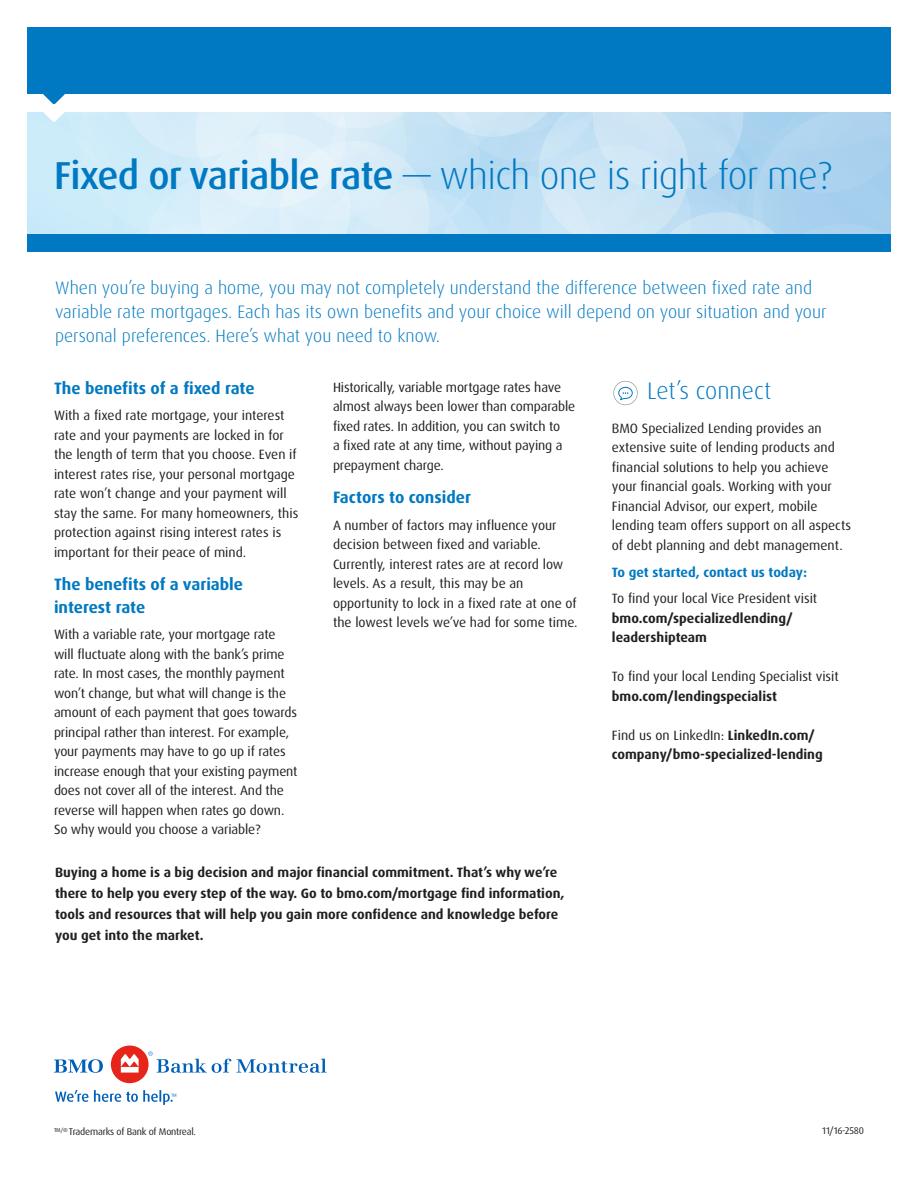
<style>
.page{position:relative;width:918px;height:1188px;background:#fff}
.page>*{position:absolute;margin:0;border:0;box-sizing:border-box;transform-origin:0 0}
.Cover_Title_Smaller{font:300 39px "Dax Pro";letter-spacing:-.02em;color:#0079c2}
.t1{font:300 24px "Dax Pro";color:#0079c2}
.Intro_Copy_Blue{font:300 18px/24px "Dax Pro";color:#0079c2}
.Paragraph_Headline{font:700 16.5px "Dax Pro";color:#0079c2}
.Body_Copy{font:13.5px/19.5px "Dax Pro";letter-spacing:-.005em;color:#231f20}
.Paragraph_Subhead{font:700 13.5px/21px "Dax Pro";color:#231f20}
.Body_Copy-2{font:700 13.5px/19.5px "Dax Pro";color:#231f20}
.Paragraph_Headline-2{font:700 13.5px "Dax Pro";color:#0079c2}
.Legal_7_5_9_Black{font:9.75px "Dax Pro";letter-spacing:-.02em;color:#231f20}
.s1{font-weight:500}
.s2{font-weight:400}
.s3{font-weight:700}
</style>
<div class="page">
<div style="left:27px;top:234px;width:864px;height:18px;background:#0079c2"></div>
<svg style="left:613px;top:381px;width:25px;height:24px"></svg>
<svg style="left:55px;top:1090px;width:121px;height:15px"></svg>
<svg style="left:54px;top:1059px;width:49px;height:14px"></svg>
<div style="left:111px;top:1046px;width:38px;height:37px;background:#e72419;border-radius:50%"></div>
<svg style="left:121px;top:1054px;width:18px;height:19px"></svg>
<svg style="left:148px;top:1051px;width:179px;height:22px"></svg>
<div style="left:27px;top:27px;width:864px;height:67px;background:#0079c2"></div>
<svg style="left:27px;top:94px;width:864px;height:140px;background:#cfe7f6"></svg>
<p class="Cover_Title_Smaller" style="left:54px;top:150px;width:780px"><span class="s1">Fixed or variable rate</span> — which one is right for me?</p>
<p class="Intro_Copy_Blue" style="left:55px;top:276px;width:773px">When you’re buying a home, you may not completely understand the difference between fixed rate and variable rate mortgages. Each has its own benefits and your choice will depend on your situation and your personal preferences. Here’s what you need to know.</p>
<p class="Paragraph_Headline" style="left:54px;top:378px;width:202px">The benefits of a fixed rate</p>
<p class="Body_Copy" style="left:54px;top:406px;width:232px">With a fixed rate mortgage, your interest</p>
<p class="Body_Copy" style="left:54px;top:425px;width:231px">rate and your payments are locked in for</p>
<p class="Body_Copy" style="left:54px;top:445px;width:244px">the length of term that you choose. Even if</p>
<p class="Body_Copy" style="left:54px;top:464px;width:243px">interest rates rise, your personal mortgage</p>
<p class="Body_Copy" style="left:54px;top:484px;width:234px">rate won’t change and your payment will</p>
<p class="Body_Copy" style="left:54px;top:503px;width:246px">stay the same. For many homeowners, this</p>
<p class="Body_Copy" style="left:54px;top:523px;width:229px">protection against rising interest rates is</p>
<p class="Body_Copy" style="left:54px;top:542px;width:194px">important for their peace of mind.</p>
<p class="Paragraph_Headline" style="left:54px;top:574px;width:191px">The benefits of a variable</p>
<p class="Paragraph_Headline" style="left:54px;top:597px;width:93px">interest rate</p>
<p class="Body_Copy" style="left:54px;top:625px;width:223px">With a variable rate, your mortgage rate</p>
<p class="Body_Copy" style="left:54px;top:644px;width:232px">will fluctuate along with the bank’s prime</p>
<p class="Body_Copy" style="left:54px;top:664px;width:232px">rate. In most cases, the monthly payment</p>
<p class="Body_Copy" style="left:54px;top:683px;width:234px">won’t change, but what will change is the</p>
<p class="Body_Copy" style="left:54px;top:703px;width:245px">amount of each payment that goes towards</p>
<p class="Body_Copy" style="left:54px;top:722px;width:237px">principal rather than interest. For example,</p>
<p class="Body_Copy" style="left:54px;top:742px;width:233px">your payments may have to go up if rates</p>
<p class="Body_Copy" style="left:54px;top:761px;width:245px">increase enough that your existing payment</p>
<p class="Body_Copy" style="left:54px;top:781px;width:231px">does not cover all of the interest. And the</p>
<p class="Body_Copy" style="left:54px;top:800px;width:232px">reverse will happen when rates go down.</p>
<p class="Body_Copy" style="left:54px;top:820px;width:208px">So why would you choose a variable?</p>
<p class="Body_Copy" style="left:333px;top:377px;width:230px">Historically, variable mortgage rates have</p>
<p class="Body_Copy" style="left:333px;top:397px;width:244px">almost always been lower than comparable</p>
<p class="Body_Copy" style="left:333px;top:416px;width:229px">fixed rates. In addition, you can switch to</p>
<p class="Body_Copy" style="left:333px;top:436px;width:231px">a fixed rate at any time, without paying a</p>
<p class="Body_Copy" style="left:333px;top:455px;width:113px">prepayment charge.</p>
<p class="Paragraph_Headline" style="left:333px;top:487px;width:140px">Factors to consider</p>
<p class="Body_Copy" style="left:333px;top:515px;width:225px">A number of factors may influence your</p>
<p class="Body_Copy" style="left:333px;top:535px;width:209px">decision between fixed and variable.</p>
<p class="Body_Copy" style="left:333px;top:554px;width:232px">Currently, interest rates are at record low</p>
<p class="Body_Copy" style="left:333px;top:574px;width:192px">levels. As a result, this may be an</p>
<p class="Body_Copy" style="left:333px;top:593px;width:245px">opportunity to lock in a fixed rate at one of</p>
<p class="Body_Copy" style="left:333px;top:613px;width:246px">the lowest levels we’ve had for some time.</p>
<p class="Paragraph_Subhead" style="left:55px;top:862px;width:511px">Buying a home is a big decision and major financial commitment. That’s why we’re there to help you every step of the way. Go to bmo.com/mortgage find information, tools and resources that will help you gain more confidence and knowledge before you get into the market.</p>
<p class="t1" style="left:647px;top:376px;width:126px">Let’s connect</p>
<p class="Body_Copy" style="left:612px;top:419px;width:211px">BMO Specialized Lending provides an</p>
<p class="Body_Copy" style="left:612px;top:438px;width:225px">extensive suite of lending products and</p>
<p class="Body_Copy" style="left:612px;top:458px;width:218px">financial solutions to help you achieve</p>
<p class="Body_Copy" style="left:612px;top:477px;width:221px">your financial goals. Working with your</p>
<p class="Body_Copy" style="left:612px;top:497px;width:241px">Financial Advisor, our expert, mobile lending team offers support on all aspects of debt planning and debt management.</p>
<p class="Paragraph_Headline-2" style="left:612px;top:564px;width:197px">To get started, contact us today:</p>
<p class="Body_Copy-2" style="left:612px;top:589px;width:207px"><span class="s2">To find your local Vice President visit </span>bmo.com/specializedlending/ leadershipteam</p>
<p class="Body_Copy" style="left:612px;top:667px;width:228px">To find your local Lending Specialist visit <span class="s3">bmo.com/lendingspecialist</span></p>
<p class="Body_Copy-2" style="left:612px;top:725px;width:212px"><span class="s2">Find us on LinkedIn:</span> LinkedIn.com/ company/bmo-specialized-lending</p>
<p class="Legal_7_5_9_Black" style="left:54px;top:1125px;width:144px"><sup>TM/®</sup> Trademarks of Bank of Montreal.</p>
<p class="Legal_7_5_9_Black" style="left:822px;top:1124px;width:43px">11/16-2580</p>
</div>
